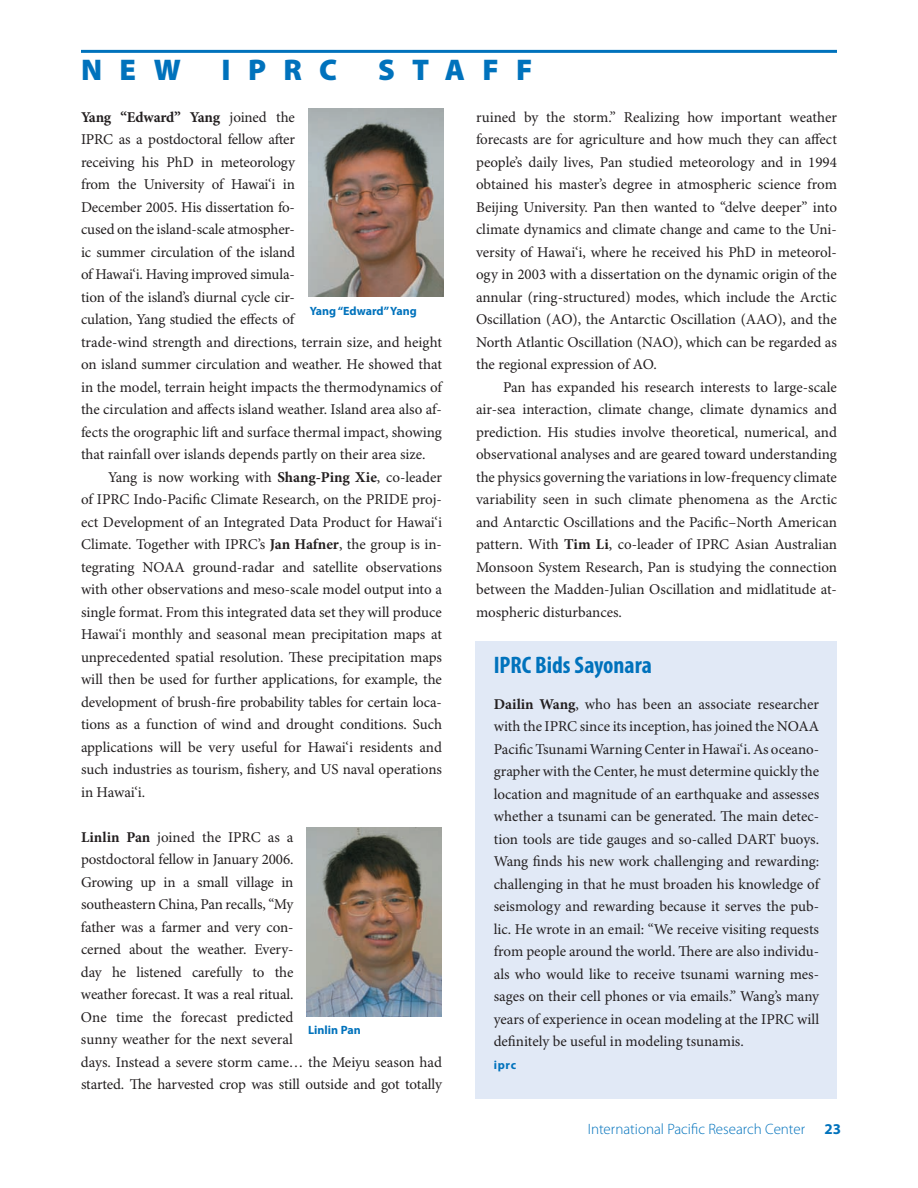
<style>
.page{position:relative;width:918px;height:1188px;background:#fff}
.page>*{position:absolute;margin:0;border:0;box-sizing:border-box;transform-origin:0 0}
.t1{font:900 30px "Myriad Pro";letter-spacing:.58em;color:#0072bc}
.t2{font:700 condensed 24px "Myriad Pro";color:#0072bc}
.t3{font:15px/22.5px "Minion Pro";letter-spacing:-.005em;color:#231f20;text-align:justify}
.t4{font:300 15px "Myriad Pro";color:#0072bc}
.t5{font:700 15px "Myriad Pro";color:#0072bc}
.t6{font:700 12px "Myriad Pro";color:#0072bc}
.s1{font-weight:700}
</style>
<div class="page">
<hr style="left:81px;top:50px;width:756px;height:3px;background:#0072bc">
<img style="left:308px;top:108px;width:135px;height:189px">
<img style="left:307px;top:827px;width:135px;height:189px">
<div style="left:476px;top:641px;width:361px;height:457px;background:#e1e9f6"></div>
<h1 class="t1" style="left:81px;top:53px;width:101px">NEW</h1>
<h1 class="t1" style="left:222px;top:53px;width:117px">IPRC</h1>
<h1 class="t1" style="left:378px;top:53px;width:156px">STAFF</h1>
<p class="t3" style="left:476px;top:106px;width:363px">ruined by the storm.” Realizing how important weather forecasts are for agriculture and how much they can affect people’s daily lives, Pan studied meteorology and in 1994 obtained his master’s degree in atmospheric science from Beijing University. Pan then wanted to “delve deeper” into climate dynamics and climate change and came to the Uni&shy;versity of Hawai‘i, where he received his PhD in meteorol&shy;ogy in 2003 with a dissertation on the dynamic origin of the annular (ring-structured) modes, which include the Arctic Oscillation (AO), the Antarctic Oscillation (AAO), and the North Atlantic Oscillation (NAO), which can be regarded as the regional expression of AO.</p>
<p class="t3" style="left:476px;top:376px;width:363px;text-indent:27px">Pan has expanded his research interests to large-scale air-sea interaction, climate change, climate dynamics and prediction. His studies involve theoretical, numerical, and observational analyses and are geared toward understanding the physics governing the variations in low-frequency climate variability seen in such climate phenomena as the Arctic and Antarctic Oscillations and the Pacific–North American pattern. With <span class="s1">Tim Li</span>, co-leader of IPRC Asian Australian Monsoon System Research, Pan is studying the connection between the Madden-Julian Oscillation and midlatitude at&shy;mospheric disturbances.</p>
<p class="t3" style="left:81px;top:106px;width:363px;text-align:left"><span class="s1">Yang “Edward” Yang</span> joined the<br>IPRC as a postdoctoral fellow after<br>receiving his PhD in meteorology<br>from the University of Hawai‘i in<br>December 2005. His dissertation fo-<br>cused on the island-scale atmospher-<br>ic summer circulation of the island<br>of Hawai‘i. Having improved simula-<br>tion of the island’s diurnal cycle cir-<br>culation, Yang studied the effects of<br>trade-wind strength and directions, terrain size, and height on island summer circulation and weather. He showed that in the model, terrain height impacts the thermodynamics of the circulation and affects island weather. Island area also af&shy;fects the orographic lift and surface thermal impact, showing that rainfall over islands depends partly on their area size.</p>
<p class="t3" style="left:81px;top:466px;width:363px;text-indent:27px">Yang is now working with <span class="s1">Shang-Ping Xie</span>, co-leader of IPRC Indo-Pacific Climate Research, on the PRIDE proj&shy;ect Development of an Integrated Data Product for Hawai‘i Climate. Together with IPRC’s <span class="s1">Jan Hafner</span>, the group is in&shy;tegrating NOAA ground-radar and satellite observations with other observations and meso-scale model output into a single format. From this integrated data set they will produce Hawai‘i monthly and seasonal mean precipitation maps at unprecedented spatial resolution. These precipitation maps will then be used for further applications, for example, the development of brush-fire probability tables for certain loca&shy;tions as a function of wind and drought conditions. Such applications will be very useful for Hawai‘i residents and such industries as tourism, fishery, and US naval operations in Hawai‘i.</p>
<p class="t3" style="left:81px;top:826px;width:363px;text-align:left"><span class="s1">Linlin Pan</span> joined the IPRC as a<br>postdoctoral fellow in January 2006.<br>Growing up in a small village in<br>southeastern China, Pan recalls, “My<br>father was a farmer and very con-<br>cerned about the weather. Every-<br>day he listened carefully to the<br>weather forecast. It was a real ritual.<br>One time the forecast predicted<br>sunny weather for the next several<br>days. Instead a severe storm came… the Meiyu season had started. The harvested crop was still outside and got totally</p>
<p class="t6" style="left:310px;top:304px;width:109px">Yang “Edward” Yang</p>
<h2 class="t2" style="left:494px;top:652px;width:160px">IPRC Bids Sayonara</h2>
<p class="t3" style="left:494px;top:693px;width:327px"><span class="s1">Dailin Wang</span>, who has been an associate researcher with the IPRC since its inception, has joined the NOAA Pacific Tsunami Warning Center in Hawai‘i. As oceano&shy;grapher with the Center, he must determine quickly the location and magnitude of an earthquake and assesses whether a tsunami can be generated. The main detec&shy;tion tools are tide gauges and so-called DART buoys.<br>Wang finds his new work challenging and rewarding: challenging in that he must broaden his knowledge of seismology and rewarding because it serves the pub&shy;lic. He wrote in an email: “We receive visiting requests from people around the world. There are also individu&shy;als who would like to receive tsunami warning mes&shy;sages on their cell phones or via emails.” Wang’s many years of experience in ocean modeling at the IPRC will definitely be useful in modeling tsunamis.</p>
<p class="t6" style="left:494px;top:1058px;width:24px">iprc</p>
<p class="t6" style="left:308px;top:1023px;width:54px">Linlin Pan</p>
<p class="t4" style="left:588px;top:1121px;width:219px">International Pacific Research Center</p>
<p class="t5" style="left:825px;top:1121px;width:18px">23</p>
</div>
